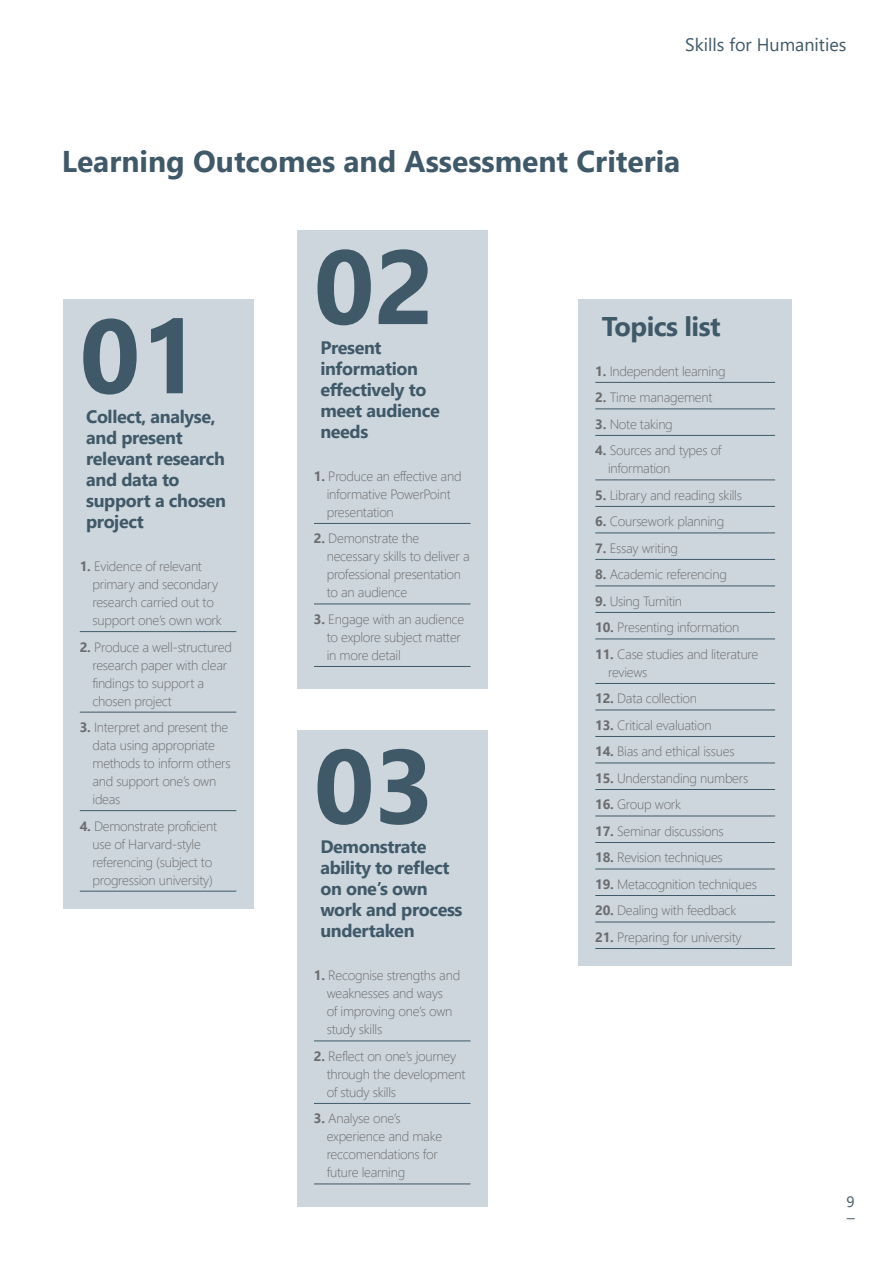
<style>
.page{position:relative;width:893px;height:1263px;background:#fff}
.page>*{position:absolute;margin:0;border:0;box-sizing:border-box;transform-origin:0 0}
._05E_Large_number_list{font:700 105px "Segoe UI";color:#405968}
._10a_List_Header{font:700 30px "Segoe UI";color:#405968}
._05d_Sub_Pull_Copy{font:700 27px "Segoe UI";letter-spacing:-.02em;color:#405968}
._05d_Sub_Pull_Copy-2{font:700 18px/21px "Segoe UI";letter-spacing:-.02em;color:#405968}
._10a_List_Header-2{font:18px "Segoe UI";color:#405968}
.t1{font:15px "Segoe UI";color:#405968}
.t2{font:300 13.5px/18px "Segoe UI";letter-spacing:-.02em;color:#6c6d70}
.s1{font-weight:700}
</style>
<div class="page">
<div style="left:63px;top:300px;width:190px;height:609px;background:#cdd6dd"></div>
<hr style="left:80px;top:631px;width:156px;height:1px;background:#405968">
<hr style="left:80px;top:712px;width:156px;height:1px;background:#405968">
<hr style="left:80px;top:810px;width:156px;height:1px;background:#405968">
<hr style="left:80px;top:891px;width:156px;height:1px;background:#405968">
<div style="left:297px;top:231px;width:191px;height:458px;background:#cdd6dd"></div>
<hr style="left:314px;top:523px;width:157px;height:1px;background:#405968">
<hr style="left:314px;top:604px;width:157px;height:1px;background:#405968">
<hr style="left:314px;top:666px;width:157px;height:1px;background:#405968">
<div style="left:297px;top:730px;width:191px;height:477px;background:#cdd6dd"></div>
<hr style="left:314px;top:1041px;width:157px;height:1px;background:#405968">
<hr style="left:314px;top:1103px;width:157px;height:1px;background:#405968">
<hr style="left:314px;top:1184px;width:157px;height:1px;background:#405968">
<div style="left:578px;top:299px;width:214px;height:666px;background:#cdd6dd"></div>
<hr style="left:595px;top:382px;width:180px;height:1px;background:#405968">
<hr style="left:595px;top:409px;width:180px;height:1px;background:#405968">
<hr style="left:595px;top:435px;width:180px;height:1px;background:#405968">
<hr style="left:595px;top:480px;width:180px;height:1px;background:#405968">
<hr style="left:595px;top:506px;width:180px;height:1px;background:#405968">
<hr style="left:595px;top:533px;width:180px;height:1px;background:#405968">
<hr style="left:595px;top:559px;width:180px;height:1px;background:#405968">
<hr style="left:595px;top:586px;width:180px;height:1px;background:#405968">
<hr style="left:595px;top:612px;width:180px;height:1px;background:#405968">
<hr style="left:595px;top:639px;width:180px;height:1px;background:#405968">
<hr style="left:595px;top:683px;width:180px;height:1px;background:#405968">
<hr style="left:595px;top:710px;width:180px;height:1px;background:#405968">
<hr style="left:595px;top:736px;width:180px;height:1px;background:#405968">
<hr style="left:595px;top:763px;width:180px;height:1px;background:#405968">
<hr style="left:595px;top:789px;width:180px;height:1px;background:#405968">
<hr style="left:595px;top:816px;width:180px;height:1px;background:#405968">
<hr style="left:595px;top:842px;width:180px;height:1px;background:#405968">
<hr style="left:595px;top:869px;width:180px;height:1px;background:#405968">
<hr style="left:595px;top:895px;width:180px;height:1px;background:#405968">
<hr style="left:595px;top:922px;width:180px;height:1px;background:#405968">
<hr style="left:595px;top:948px;width:180px;height:1px;background:#405968">
<p class="_10a_List_Header-2" style="left:685px;top:28px;width:163px">Skills for Humanities</p>
<p class="_10a_List_Header" style="left:62px;top:133px;width:620px">Learning Outcomes and Assessment Criteria</p>
<p class="_05E_Large_number_list" style="left:80px;top:257px;width:122px">01</p>
<p class="_05d_Sub_Pull_Copy-2" style="left:86px;top:404px;width:142px">Collect, analyse, and present relevant research and data to support a chosen project</p>
<p class="t2" style="left:93px;top:556px;width:131px;text-indent:-13px"><span class="s1">1.</span> Evidence of relevant primary and secondary research carried out to support one’s own work</p>
<p class="t2" style="left:93px;top:636px;width:141px;text-indent:-13px"><span class="s1">2.</span> Produce a well-structured research paper with clear findings to support a chosen project</p>
<p class="t2" style="left:93px;top:717px;width:140px;text-indent:-13px"><span class="s1">3.</span> Interpret and present the data using appropriate methods to inform others and support one’s own ideas</p>
<p class="t2" style="left:93px;top:815px;width:126px;text-indent:-13px"><span class="s1">4.</span> Demonstrate proficient use of Harvard-style referencing (subject to progression university)</p>
<p class="_05E_Large_number_list" style="left:314px;top:188px;width:122px">02</p>
<p class="_05d_Sub_Pull_Copy-2" style="left:320px;top:335px;width:121px">Present information effectively to meet audience needs</p>
<p class="t2" style="left:327px;top:466px;width:136px;text-indent:-13px"><span class="s1">1.</span> Produce an effective and informative PowerPoint presentation</p>
<p class="t2" style="left:327px;top:528px;width:144px;text-indent:-13px"><span class="s1">2.</span> Demonstrate the necessary skills to deliver a professional presentation to an audience</p>
<p class="t2" style="left:327px;top:609px;width:139px;text-indent:-13px"><span class="s1">3.</span> Engage with an audience to explore subject matter in more detail</p>
<p class="_05E_Large_number_list" style="left:314px;top:687px;width:122px">03</p>
<p class="_05d_Sub_Pull_Copy-2" style="left:320px;top:835px;width:144px">Demonstrate ability to reflect on one’s own work and process undertaken</p>
<p class="t2" style="left:327px;top:965px;width:135px;text-indent:-13px"><span class="s1">1.</span> Recognise strengths and weaknesses and ways<br>of improving one’s own study skills</p>
<p class="t2" style="left:327px;top:1046px;width:140px;text-indent:-13px"><span class="s1">2.</span> Reflect on one’s journey through the development of study skills</p>
<p class="t2" style="left:327px;top:1108px;width:117px;text-indent:-13px"><span class="s1">3.</span> Analyse one’s experience and make reccomendations for future learning</p>
<p class="_05d_Sub_Pull_Copy" style="left:602px;top:300px;width:120px">Topics list</p>
<p class="t2" style="left:595px;top:361px;width:132px"><span class="s1">1.</span> Independent learning</p>
<p class="t2" style="left:595px;top:387px;width:119px"><span class="s1">2.</span> Time management</p>
<p class="t2" style="left:595px;top:414px;width:79px"><span class="s1">3.</span> Note taking</p>
<p class="t2" style="left:608px;top:440px;width:115px;text-indent:-13px"><span class="s1">4.</span> Sources and types of information</p>
<p class="t2" style="left:595px;top:485px;width:148px"><span class="s1">5.</span> Library and reading skills</p>
<p class="t2" style="left:595px;top:511px;width:131px"><span class="s1">6.</span> Coursework planning</p>
<p class="t2" style="left:595px;top:538px;width:84px"><span class="s1">7.</span> Essay writing</p>
<p class="t2" style="left:595px;top:564px;width:133px"><span class="s1">8.</span> Academic referencing</p>
<p class="t2" style="left:595px;top:591px;width:88px"><span class="s1">9.</span> Using Turnitin</p>
<p class="t2" style="left:595px;top:617px;width:146px"><span class="s1">10.</span> Presenting information</p>
<p class="t2" style="left:608px;top:644px;width:152px;text-indent:-13px"><span class="s1">11.</span> Case studies and literature reviews</p>
<p class="t2" style="left:595px;top:688px;width:103px"><span class="s1">12.</span> Data collection</p>
<p class="t2" style="left:595px;top:715px;width:118px"><span class="s1">13.</span> Critical evaluation</p>
<p class="t2" style="left:595px;top:741px;width:141px"><span class="s1">14.</span> Bias and ethical issues</p>
<p class="t2" style="left:595px;top:768px;width:155px"><span class="s1">15.</span> Understanding numbers</p>
<p class="t2" style="left:595px;top:794px;width:87px"><span class="s1">16.</span> Group work</p>
<p class="t2" style="left:595px;top:821px;width:130px"><span class="s1">17.</span> Seminar discussions</p>
<p class="t2" style="left:595px;top:847px;width:129px"><span class="s1">18.</span> Revision techniques</p>
<p class="t2" style="left:595px;top:874px;width:163px"><span class="s1">19.</span> Metacognition techniques</p>
<p class="t2" style="left:595px;top:900px;width:143px"><span class="s1">20.</span> Dealing with feedback</p>
<p class="t2" style="left:595px;top:927px;width:148px"><span class="s1">21.</span> Preparing for university</p>
<p class="t1" style="left:847px;top:1187px;width:10px">9</p>
</div>
